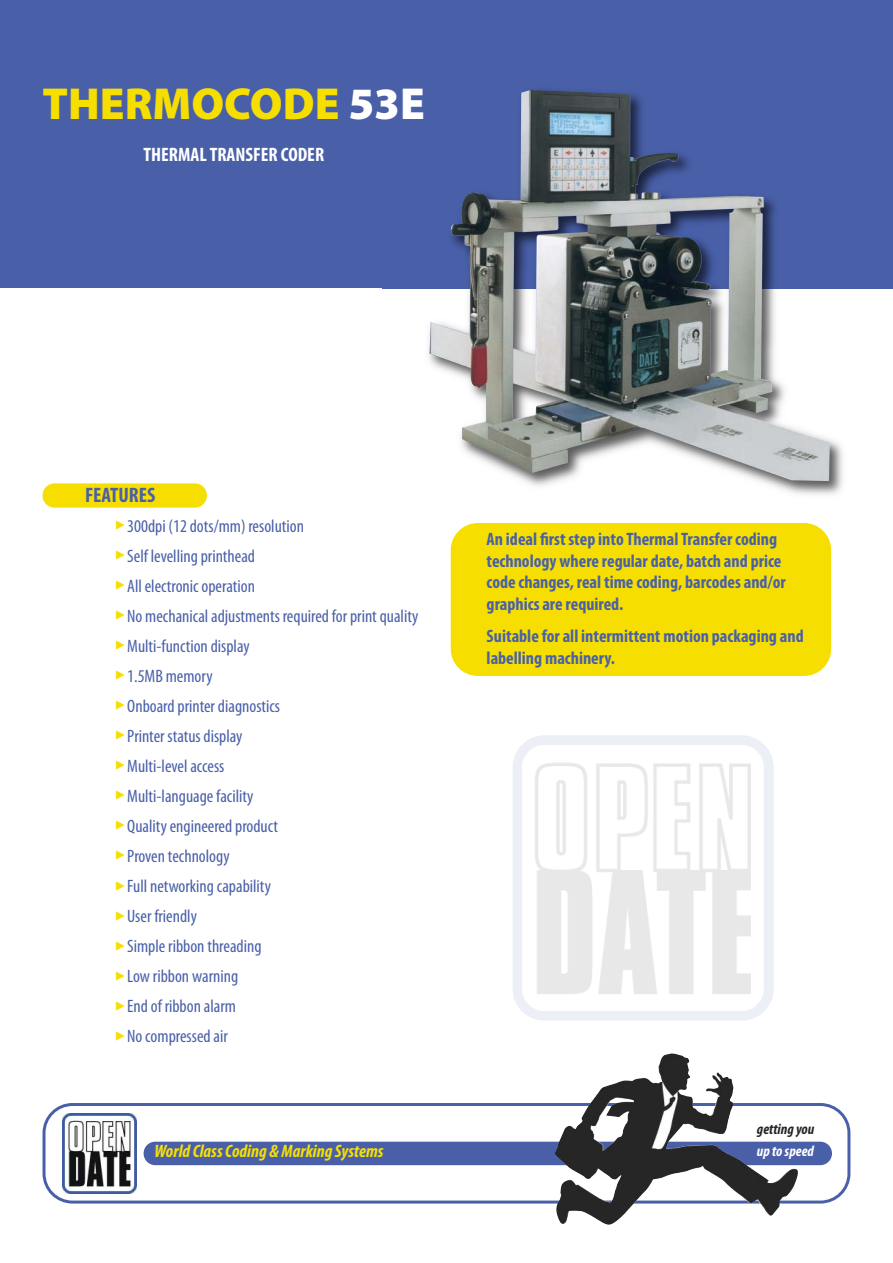
<style>
.page{position:relative;width:893px;height:1263px;background:#fff}
.page>*{position:absolute;margin:0;border:0;box-sizing:border-box;transform-origin:0 0}
.t1{font:900 45px "Myriad Pro";color:#f6df00}
.t2{font:37.5px/30px "Helvetica";color:#f6df00;text-align:justify}
.t3{font:700 condensed 21px "Myriad Pro";color:#4960a9}
.t4{font:700 condensed 19.5px "Myriad Pro";color:#fff}
.t5{font:condensed 18px/30px "Myriad Pro";color:#4960a9}
.t6{font:700 condensed 18px/21.6px "Myriad Pro";color:#4960a9}
.t7{font:italic 700 condensed 18px "Myriad Pro";color:#f6df00}
.t8{font:italic 700 condensed 15px "Myriad Pro";color:#272627}
.t9{font:italic 700 condensed 15px "Myriad Pro";color:#fff}
.s1{color:#fff}
</style>
<div class="page">
<div style="left:43px;top:483px;width:164px;height:25px;background:#f6df00;border-radius:12px"></div>
<div style="left:0;top:0;width:893px;height:288px;background:#4960a9"></div>
<img style="left:383px;top:288px;width:510px;height:250px">
<img style="left:430px;top:90px;width:400px;height:391px">
<svg style="left:43px;top:1103px;width:807px;height:100px"></svg>
<svg style="left:144px;top:1142px;width:688px;height:23px;background:#42548d"></svg>
<img style="left:591px;top:1102px;width:39px;height:48px">
<div style="left:451px;top:523px;width:380px;height:153px;background:#f6df00;border-radius:27px"></div>
<img style="left:513px;top:735px;width:261px;height:285px">
<img style="left:63px;top:1113px;width:73px;height:80px">
<h1 class="t1" style="left:43px;top:87px;width:384px">THERMOCODE <span class="s1">53E</span></h1>
<p class="t4" style="left:144px;top:147px;width:182px">THERMAL TRANSFER CODER</p>
<p class="t3" style="left:85px;top:487px;width:72px">FEATURES</p>
<p class="t5" style="left:127px;top:512px;width:293px">300dpi (12 dots/mm) resolution<br>Self levelling printhead<br>All electronic operation<br>No mechanical adjustments required for print quality<br>Multi-function display<br>1.5MB memory<br>Onboard printer diagnostics<br>Printer status display<br>Multi-level access<br>Multi-language facility<br>Quality engineered product<br>Proven technology<br>Full networking capability<br>User friendly<br>Simple ribbon threading<br>Low ribbon warning<br>End of ribbon alarm<br>No compressed air</p>
<h2 class="t2" style="left:113px;top:511px;width:15px">‣ ‣ ‣ ‣ ‣ ‣ ‣ ‣ ‣ ‣ ‣ ‣ ‣ ‣ ‣ ‣ ‣ ‣</h2>
<p class="t7" style="left:154px;top:1145px;width:231px">World Class Coding &amp; Marking Systems</p>
<p class="t6" style="left:487px;top:530px;width:301px">An ideal first step into Thermal Transfer coding technology where regular date, batch and price code changes, real time coding, barcodes and/or graphics are required.</p>
<p class="t6" style="left:487px;top:627px;width:319px">Suitable for all intermittent motion packaging and labelling machinery.</p>
<p class="t8" style="left:757px;top:1123px;width:59px">getting you</p>
<p class="t9" style="left:757px;top:1146px;width:58px">up to speed</p>
</div>
